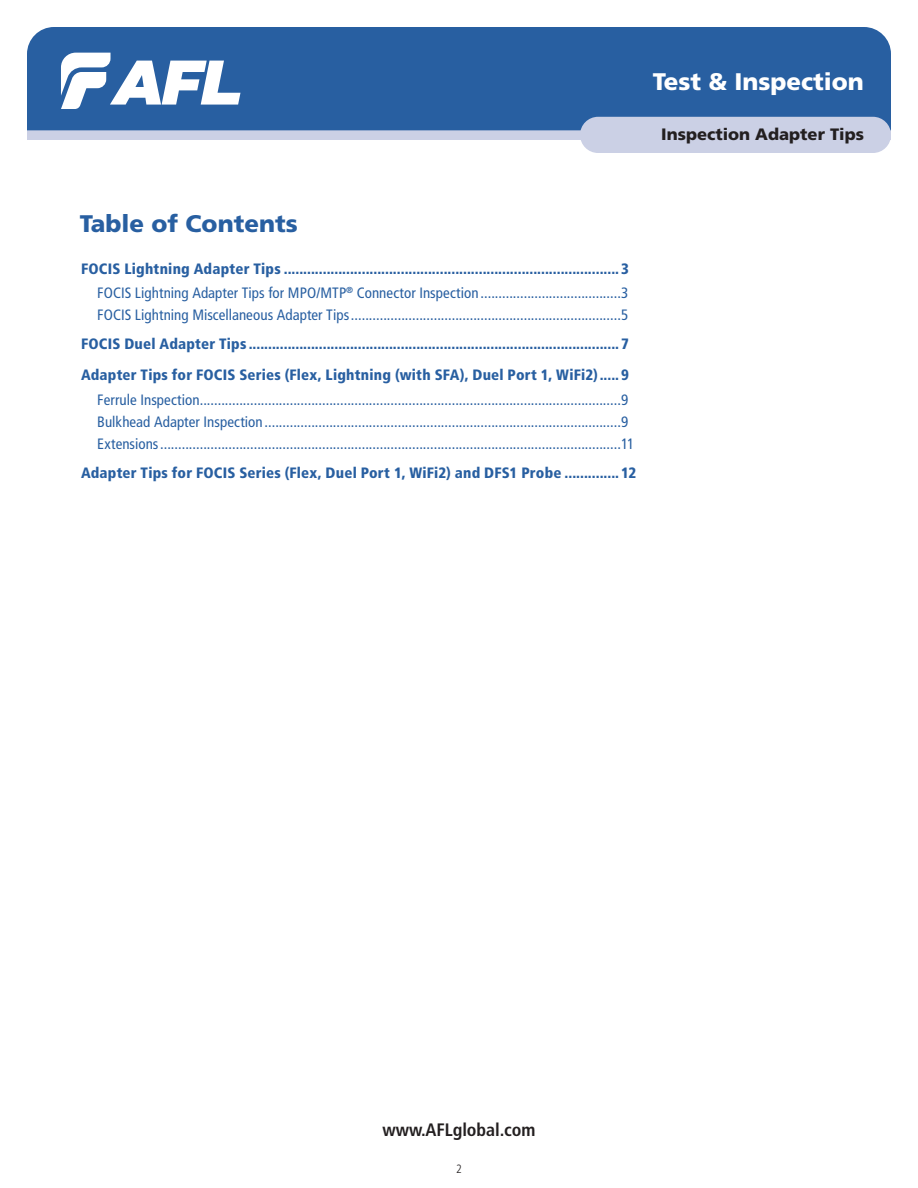
<style>
.page{position:relative;width:918px;height:1188px;background:#fff}
.page>*{position:absolute;margin:0;border:0;box-sizing:border-box;transform-origin:0 0}
.C_Title_no_TOC{font:900 24px "Frutiger LT Std";color:#285fa1}
.t1{font:900 24px "Frutiger LT Std";color:#fff}
.t2{font:700 condensed 18px "Frutiger LT Std";letter-spacing:-.005em;color:#231f20}
.t3{font:900 16.5px "Frutiger LT Std";color:#231f20}
.t4{font:condensed 15px "Frutiger LT Std";letter-spacing:.005em;color:#285fa1}
.t5{font:900 condensed 15px "Frutiger LT Std";letter-spacing:.015em;color:#285fa1}
.t6{font:300 condensed 12px "Frutiger LT Std";color:#231f20}
</style>
<div class="page">
<div style="left:27px;top:121px;width:864px;height:19px;background:#cbd0e5"></div>
<div style="left:27px;top:27px;width:864px;height:103px;background:#285fa1"></div>
<svg style="left:61px;top:53px;width:179px;height:56px"></svg>
<div style="left:580px;top:117px;width:311px;height:36px;background:#cbd0e5;border-radius:18px"></div>
<h1 class="t1" style="left:653px;top:67px;width:213px">Test &amp; Inspection</h1>
<p class="t3" style="left:661px;top:124px;width:204px">Inspection Adapter Tips</p>
<p class="C_Title_no_TOC" style="left:80px;top:209px;width:219px">Table of Contents</p>
<p class="t5" style="left:81px;top:259px;width:549px">FOCIS Lightning Adapter Tips ......................................................................................3</p>
<p class="t4" style="left:97px;top:284px;width:532px">FOCIS Lightning Adapter Tips for MPO/MTP<sup>®</sup> Connector Inspection .......................................3</p>
<p class="t4" style="left:97px;top:307px;width:532px">FOCIS Lightning Miscellaneous Adapter Tips...........................................................................5</p>
<p class="t5" style="left:81px;top:335px;width:549px">FOCIS Duel Adapter Tips ...............................................................................................7</p>
<p class="t5" style="left:81px;top:366px;width:549px">Adapter Tips for FOCIS Series (Flex, Lightning (with SFA), Duel Port 1, WiFi2).....9</p>
<p class="t4" style="left:97px;top:391px;width:532px">Ferrule Inspection.....................................................................................................................9</p>
<p class="t4" style="left:97px;top:413px;width:532px">Bulkhead Adapter Inspection ...................................................................................................9</p>
<p class="t4" style="left:97px;top:435px;width:539px">Extensions................................................................................................................................11</p>
<p class="t5" style="left:81px;top:464px;width:557px">Adapter Tips for FOCIS Series (Flex, Duel Port 1, WiFi2) and DFS1 Probe ..............12</p>
<p class="t2" style="left:383px;top:1119px;width:154px">www.AFLglobal.com</p>
<p class="t6" style="left:456px;top:1162px;width:7px">2</p>
</div>
